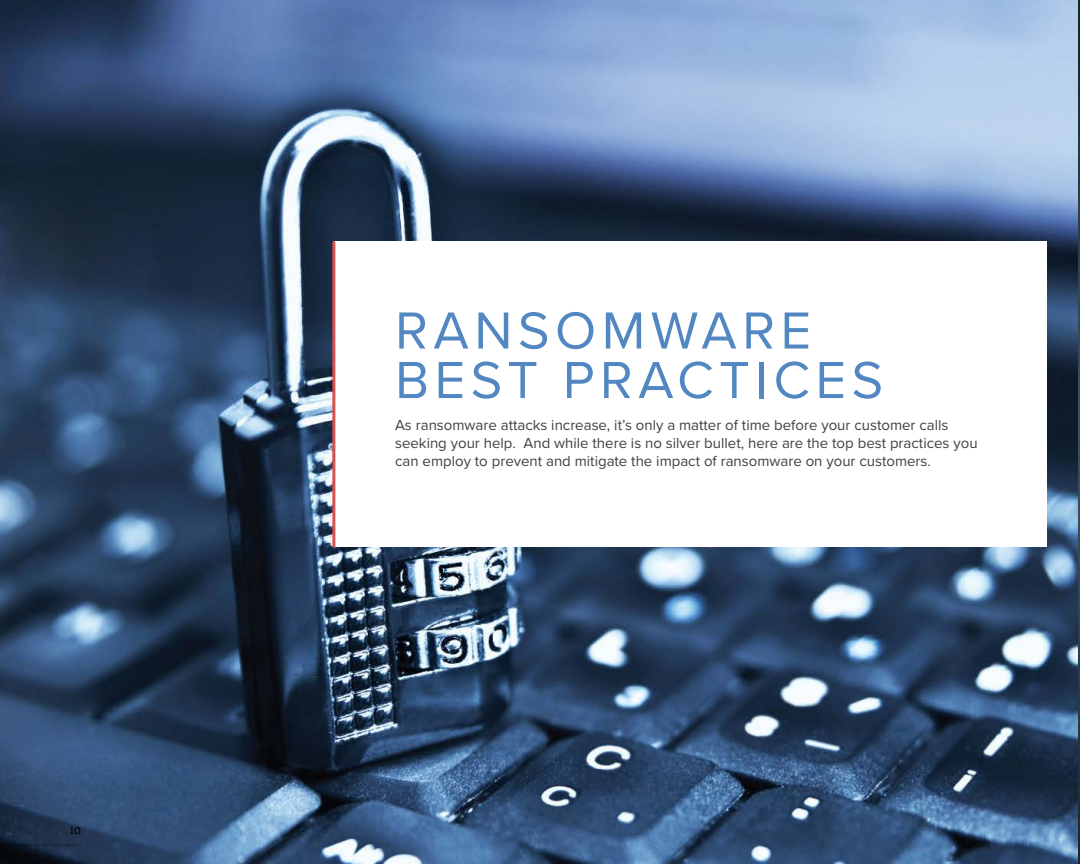
<style>
.page{position:relative;width:1080px;height:864px;background:#fff}
.page>*{position:absolute;margin:0;border:0;box-sizing:border-box;transform-origin:0 0}
.t1{font:54px/49.5px "Proxima Nova";letter-spacing:.1em;color:#5287c2}
.t2{font:15px/18px "Proxima Nova";color:#414042}
.t3{font:12px "Adelle";color:#000}
</style>
<div class="page">
<img style="left:0;top:0;width:1080px;height:864px">
<hr style="left:710px;top:241px;width:3px;height:306px;background:#d85150">
<div style="left:334px;top:242px;width:713px;height:306px;background:#fff"></div>
<hr style="left:332px;top:242px;width:3px;height:305px;background:#d85150">
<hr style="left:0;top:845px;width:81px;height:1px;background:#000">
<p class="t3" style="left:70px;top:821px;width:13px">10</p>
<h1 class="t1" style="left:395px;top:307px;width:490px">RANSOMWARE<br>BEST PRACTICES</h1>
<p class="t2" style="left:395px;top:416px;width:584px">As ransomware attacks increase, it’s only a matter of time before your customer calls seeking your help. And while there is no silver bullet, here are the top best practices you can employ to prevent and mitigate the impact of ransomware on your customers.</p>
</div>
